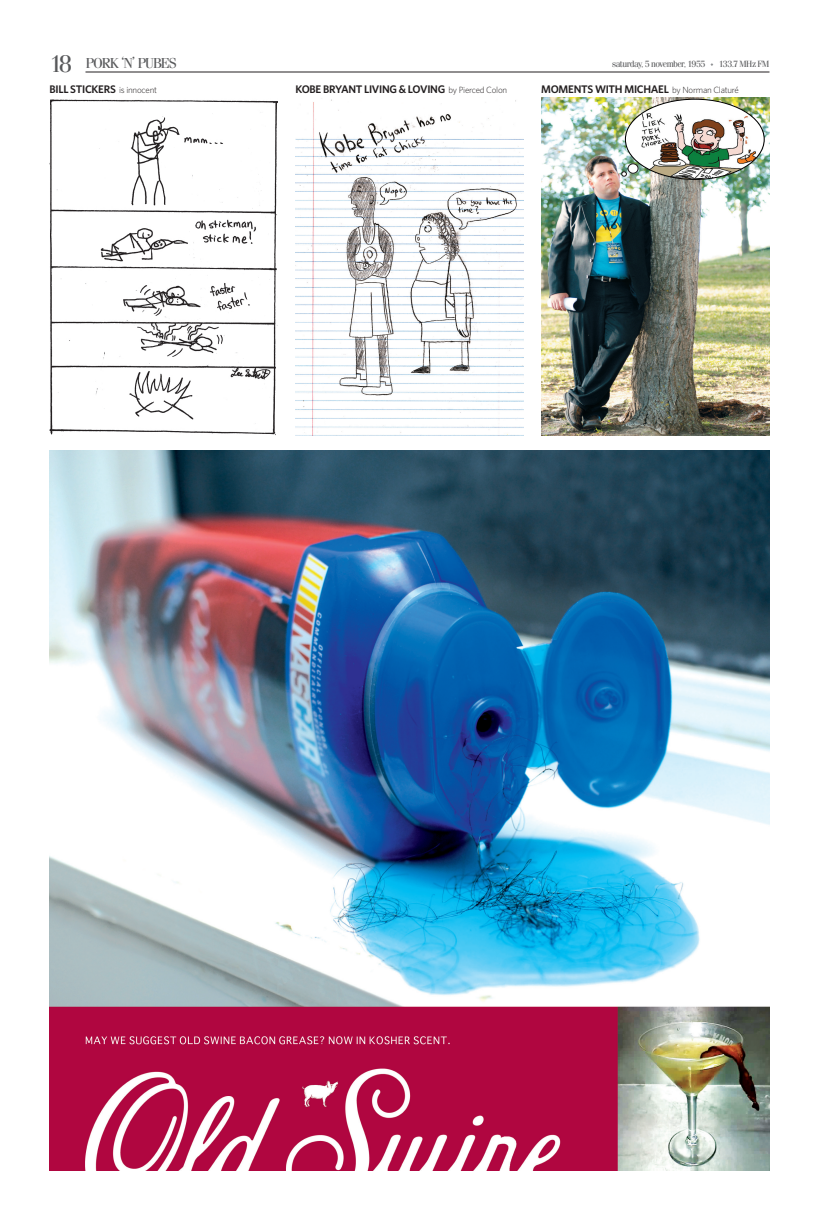
<style>
.page{position:relative;width:819px;height:1224px;background:#fff}
.page>*{position:absolute;margin:0;border:0;box-sizing:border-box;transform-origin:0 0}
.t1{font:14.4px "Fenice Regular SC900";letter-spacing:-.07em;color:#57585a}
.t2{font:600 11px "Whitney";letter-spacing:-.025em;color:#231f20}
.t3{font:9px "Fenice";letter-spacing:-.06em;color:#57585a}
.t4{font:300 9px "Whitney";letter-spacing:-.025em;color:#231f20}
.s1{font-size:24px}
.s2{font-size:16px}
.s3{font-weight:300;font-size:9px}
.s4{font-weight:600;font-size:11px}
</style>
<div class="page">
<hr style="left:85px;top:72px;width:684px;height:1px;background:#231f20">
<img style="left:50px;top:451px;width:720px;height:719px">
<img style="left:50px;top:99px;width:228px;height:336px">
<img style="left:542px;top:98px;width:228px;height:337px">
<div style="left:625px;top:99px;width:139px;height:80px;background:#fff;border-radius:50%"></div>
<img style="left:641px;top:111px;width:117px;height:68px">
<svg style="left:628px;top:164px;width:10px;height:9px"></svg>
<div style="left:628px;top:163px;width:11px;height:11px;border:1px solid #231f20;border-radius:50%"></div>
<svg style="left:621px;top:171px;width:6px;height:6px"></svg>
<img style="left:296px;top:99px;width:228px;height:336px">
<h1 class="t1" style="left:50px;top:54px;width:129px"><span class="s1">18</span> PORK <span class="s2">‘</span>N<span class="s2">’</span> PUBES</h1>
<p class="t3" style="left:612px;top:59px;width:95px">saturday, 5 november, 1955</p>
<p class="t3" style="left:719px;top:59px;width:52px">133.7 MHz FM</p>
<p class="t2" style="left:50px;top:82px;width:109px">BILL STICKERS <span class="s3">is innocent</span></p>
<p class="t2" style="left:295px;top:82px;width:8px">KOBE</p>
<p class="t2" style="left:323px;top:82px;width:27px">BRYANT</p>
<p class="t4" style="left:364px;top:84px;width:145px"><span class="s4">LIVING &amp; LOVING</span> by Pierced Colon</p>
<p class="t2" style="left:541px;top:82px;width:199px">MOMENTS WITH MICHAEL <span class="s3">by Norman Claturé</span></p>
</div>
